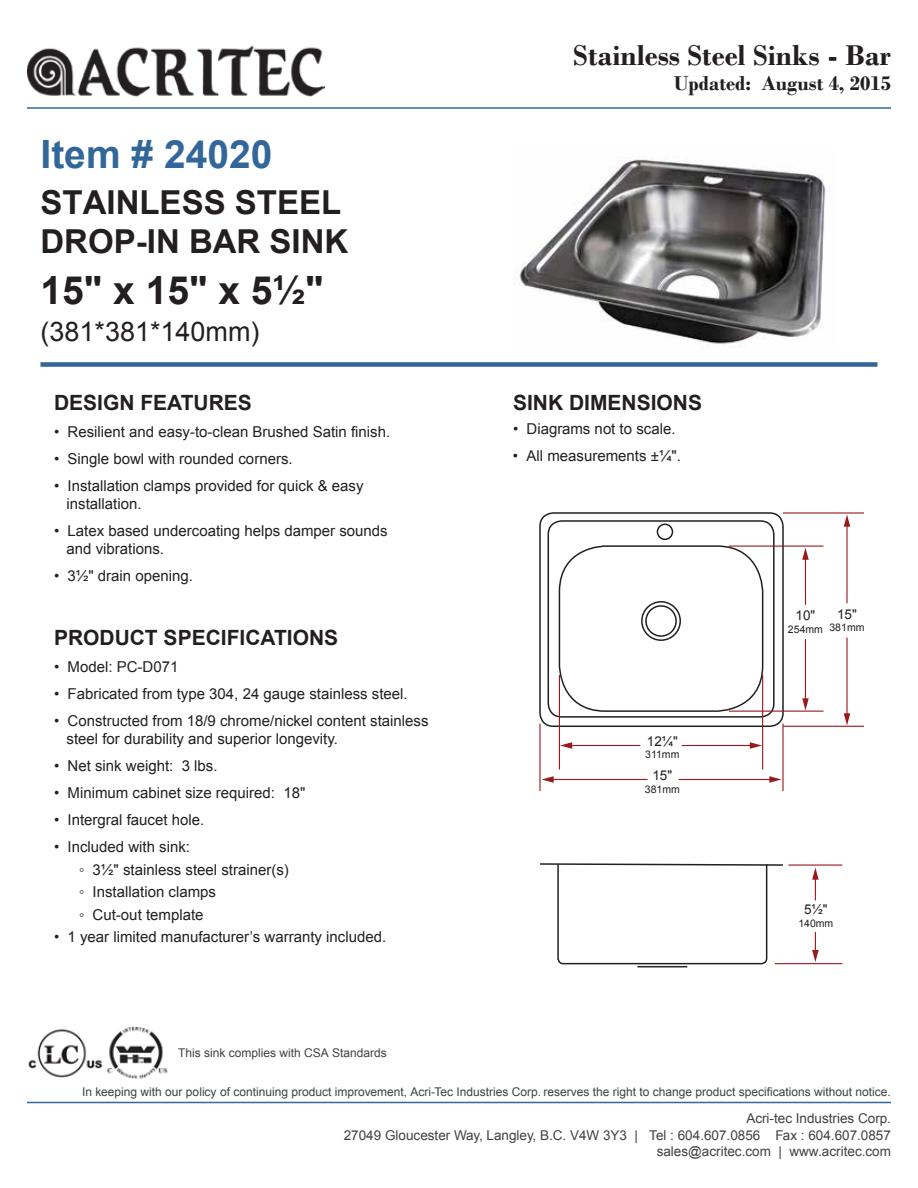
<style>
.page{position:relative;width:918px;height:1188px;background:#fff}
.page>*{position:absolute;margin:0;border:0;box-sizing:border-box;transform-origin:0 0}
.t1{font:700 39px "Arial";color:#231f20}
.t2{font:700 39px "Arial";color:#33679a}
.t3{font:700 33px/39.6px "Arial";color:#231f20}
.t4{font:700 30px "Bodoni";color:#231f20}
.t5{font:27px "Arial";color:#231f20}
.t6{font:700 21px "Arial";color:#231f20}
.t7{font:700 21px "Bodoni";color:#231f20}
.t8{font:15px/18px "Arial";color:#231f20}
.t9{font:13.5px/16.2px "Arial";color:#414042;text-align:right}
.t10{font:13.5px "Arial";color:#231f20}
.t11{font:12px "Arial";color:#414042}
.t12{font:10.5px "Arial";color:#231f20}
</style>
<div class="page">
<img style="left:27px;top:45px;width:297px;height:52px">
<hr style="left:27px;top:1102px;width:864px;height:1px;background:#33679a">
<hr style="left:27px;top:107px;width:864px;height:2px;background:#33679a">
<div style="left:40px;top:362px;width:838px;height:5px;background:#33679a"></div>
<img style="left:28px;top:1026px;width:140px;height:53px">
<div style="left:559px;top:545px;width:204px;height:167px;border:2px solid #231f20;border-radius:46px"></div>
<div style="left:539px;top:512px;width:245px;height:215px;border:2px solid #231f20;border-radius:13px"></div>
<div style="left:645px;top:605px;width:32px;height:32px;border:2px solid #231f20;border-radius:50%"></div>
<div style="left:641px;top:601px;width:40px;height:40px;border:2px solid #231f20;border-radius:50%"></div>
<div style="left:548px;top:520px;width:227px;height:198px;border:2px solid #231f20;border-radius:13px"></div>
<div style="left:657px;top:524px;width:16px;height:16px;border:2px solid #231f20;border-radius:50%"></div>
<svg style="left:540px;top:863px;width:245px;height:102px"></svg>
<hr style="left:637px;top:966px;width:50px;height:1px;background:#231f20">
<hr style="left:783px;top:512px;width:81px;height:2px;background:#991b1e">
<hr style="left:783px;top:726px;width:81px;height:1px;background:#991b1e">
<hr style="left:846px;top:524px;width:2px;height:79px;background:#991b1e">
<svg style="left:844px;top:515px;width:6px;height:12px"></svg>
<hr style="left:846px;top:638px;width:2px;height:78px;background:#991b1e">
<svg style="left:844px;top:713px;width:6px;height:13px"></svg>
<hr style="left:729px;top:711px;width:95px;height:1px;background:#991b1e">
<hr style="left:729px;top:546px;width:95px;height:1px;background:#991b1e">
<hr style="left:805px;top:558px;width:1px;height:47px;background:#991b1e">
<svg style="left:802px;top:548px;width:7px;height:12px"></svg>
<hr style="left:805px;top:639px;width:1px;height:62px;background:#991b1e">
<svg style="left:802px;top:698px;width:7px;height:13px"></svg>
<hr style="left:539px;top:724px;width:2px;height:67px;background:#991b1e">
<hr style="left:782px;top:724px;width:2px;height:67px;background:#991b1e">
<hr style="left:551px;top:779px;width:96px;height:1px;background:#991b1e">
<svg style="left:542px;top:776px;width:12px;height:7px"></svg>
<hr style="left:679px;top:779px;width:93px;height:1px;background:#991b1e">
<svg style="left:769px;top:776px;width:12px;height:7px"></svg>
<hr style="left:559px;top:675px;width:1px;height:95px;background:#991b1e">
<hr style="left:762px;top:675px;width:1px;height:95px;background:#991b1e">
<hr style="left:570px;top:745px;width:70px;height:1px;background:#991b1e">
<svg style="left:560px;top:742px;width:12px;height:7px"></svg>
<hr style="left:682px;top:745px;width:70px;height:1px;background:#991b1e">
<svg style="left:750px;top:742px;width:12px;height:7px"></svg>
<hr style="left:788px;top:864px;width:54px;height:2px;background:#991b1e">
<hr style="left:775px;top:963px;width:67px;height:1px;background:#991b1e">
<svg style="left:812px;top:867px;width:7px;height:33px"></svg>
<svg style="left:812px;top:932px;width:7px;height:30px"></svg>
<img style="left:519px;top:159px;width:307px;height:185px">
<h1 class="t2" style="left:40px;top:129px;width:233px">Item # 24020</h1>
<h2 class="t3" style="left:40px;top:183px;width:309px">STAINLESS STEEL<br>DROP-IN BAR SINK</h2>
<h1 class="t1" style="left:40px;top:265px;width:285px">15" x 15" x 5½"</h1>
<h3 class="t5" style="left:40px;top:314px;width:221px">(381*381*140mm)</h3>
<h3 class="t6" style="left:54px;top:388px;width:199px">DESIGN FEATURES</h3>
<p class="t8" style="left:54px;top:422px;width:338px">• Resilient and easy-to-clean Brushed Satin finish.</p>
<p class="t8" style="left:54px;top:449px;width:240px">• Single bowl with rounded corners.</p>
<p class="t8" style="left:67px;top:476px;width:299px;text-indent:-13px">• Installation clamps provided for quick &amp; easy installation.</p>
<p class="t8" style="left:67px;top:521px;width:323px;text-indent:-13px">• Latex based undercoating helps damper sounds and vibrations.</p>
<p class="t8" style="left:54px;top:566px;width:140px">• 3½" drain opening.</p>
<h3 class="t6" style="left:54px;top:624px;width:286px">PRODUCT SPECIFICATIONS</h3>
<p class="t8" style="left:54px;top:658px;width:126px">• Model: PC-D071</p>
<p class="t8" style="left:54px;top:685px;width:355px">• Fabricated from type 304, 24 gauge stainless steel.</p>
<p class="t8" style="left:67px;top:712px;width:364px;text-indent:-13px">• Constructed from 18/9 chrome/nickel content stainless steel for durability and superior longevity.</p>
<p class="t8" style="left:54px;top:757px;width:165px">• Net sink weight: 3 lbs.</p>
<p class="t8" style="left:54px;top:784px;width:253px">• Minimum cabinet size required: 18"</p>
<p class="t8" style="left:54px;top:811px;width:152px">• Intergral faucet hole.</p>
<p class="t8" style="left:79px;top:836px;width:211px;line-height:22.5px;text-indent:-25px">• Included with sink:<br>◦ 3½" stainless steel strainer(s) ◦ Installation clamps<br>◦ Cut-out template</p>
<p class="t8" style="left:54px;top:928px;width:334px">• 1 year limited manufacturer’s warranty included.</p>
<p class="t11" style="left:178px;top:1045px;width:210px">This sink complies with CSA Standards</p>
<h3 class="t4" style="left:573px;top:37px;width:319px">Stainless Steel Sinks - Bar</h3>
<h3 class="t7" style="left:674px;top:70px;width:218px">Updated: August 4, 2015</h3>
<h3 class="t6" style="left:513px;top:388px;width:191px">SINK DIMENSIONS</h3>
<p class="t8" style="left:513px;top:419px;width:164px">• Diagrams not to scale.</p>
<p class="t8" style="left:513px;top:446px;width:170px">• All measurements ±¼".</p>
<p class="t10" style="left:647px;top:732px;width:33px">12¼"</p>
<p class="t12" style="left:645px;top:748px;width:36px">311mm</p>
<p class="t10" style="left:652px;top:766px;width:21px">15"</p>
<p class="t12" style="left:645px;top:782px;width:37px">381mm</p>
<p class="t10" style="left:837px;top:605px;width:21px">15"</p>
<p class="t12" style="left:829px;top:621px;width:37px">381mm</p>
<p class="t10" style="left:796px;top:606px;width:21px">10"</p>
<p class="t12" style="left:788px;top:622px;width:37px">254mm</p>
<p class="t10" style="left:804px;top:900px;width:25px">5½"</p>
<p class="t12" style="left:798px;top:916px;width:37px">140mm</p>
<p class="t11" style="left:82px;top:1084px;width:810px">In keeping with our policy of continuing product improvement, Acri-Tec Industries Corp. reserves the right to change product specifications without notice.</p>
<p class="t9" style="left:344px;top:1111px;width:549px">Acri-tec Industries Corp.<br>27049 Gloucester Way, Langley, B.C. V4W 3Y3 | Tel : 604.607.0856 Fax : 604.607.0857 sales@acritec.com | www.acritec.com</p>
</div>
